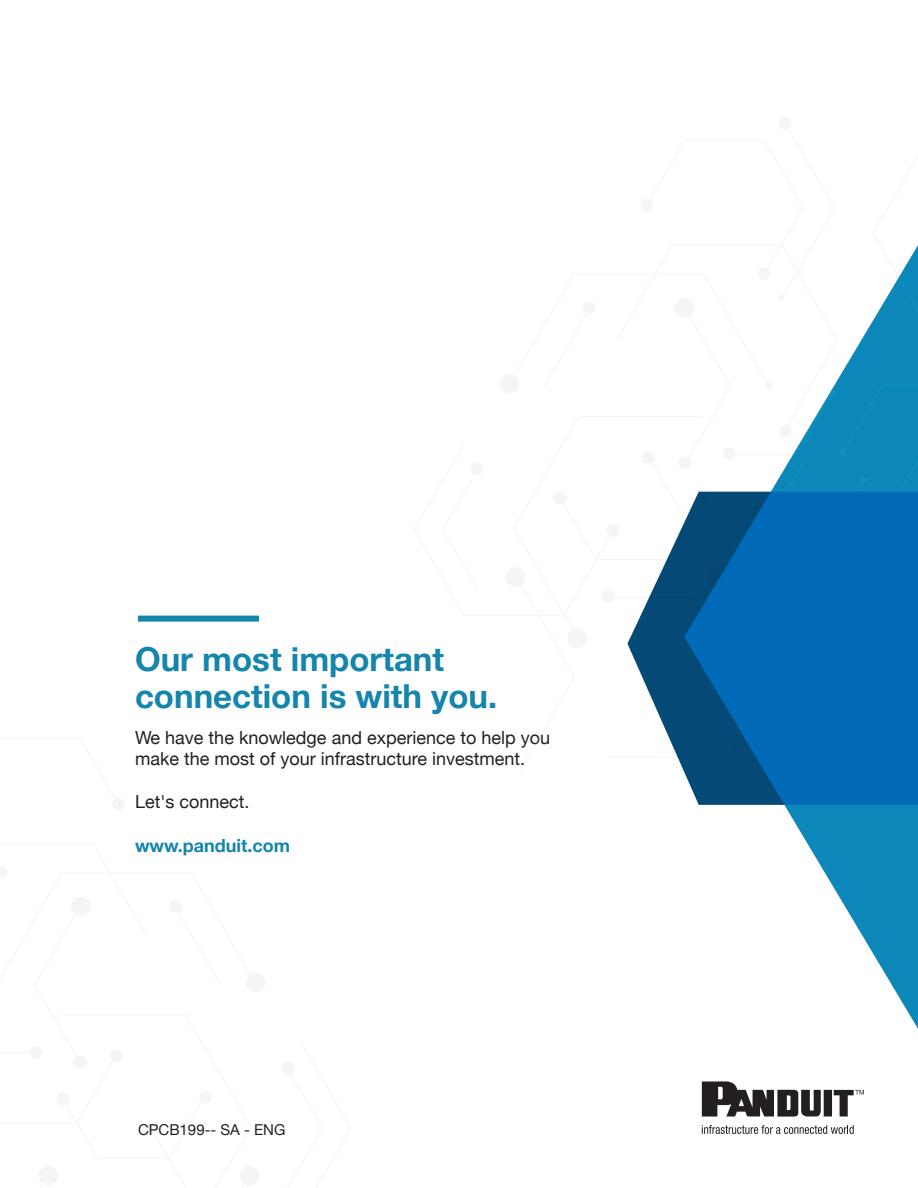
<style>
.page{position:relative;width:918px;height:1188px;background:#fff}
.page>*{position:absolute;margin:0;border:0;box-sizing:border-box;transform-origin:0 0}
.t1{font:700 33px/37.5px "Helvetica Neue";color:#1485ac}
.t2{font:18px/21.6px "Helvetica Neue";color:#231f20}
.t3{font:700 18px "Helvetica Neue";color:#1485ac}
.t4{font:15px "Helvetica Neue";color:#231f20}
</style>
<div class="page">
<div style="left:138px;top:616px;width:121px;height:6px;background:#1485ac"></div>
<div style="left:779px;top:117px;width:12px;height:12px;background:#f5f5f4;border-radius:50%"></div>
<svg style="left:414px;top:139px;width:350px;height:613px"></svg>
<svg style="left:0;top:738px;width:351px;height:450px"></svg>
<div style="left:112px;top:798px;width:13px;height:13px;background:#f5f5f4;border-radius:50%"></div>
<div style="left:39px;top:1166px;width:19px;height:19px;background:#f5f5f4;border-radius:50%"></div>
<div style="left:240px;top:1166px;width:19px;height:19px;background:#f5f5f4;border-radius:50%"></div>
<div style="left:71px;top:897px;width:20px;height:19px;background:#f5f5f4;border-radius:50%"></div>
<div style="left:246px;top:973px;width:20px;height:19px;background:#f5f5f4;border-radius:50%"></div>
<svg style="left:702px;top:1125px;width:152px;height:9px"></svg>
<svg style="left:702px;top:1081px;width:162px;height:36px"></svg>
<svg style="left:627px;top:492px;width:57px;height:280px"></svg>
<svg style="left:684px;top:240px;width:234px;height:789px"></svg>
<p class="t1" style="left:135px;top:641px;width:364px">Our most important connection is with you.</p>
<p class="t2" style="left:135px;top:727px;width:417px">We have the knowledge and experience to help you make the most of your infrastructure investment.</p>
<p class="t2" style="left:135px;top:792px;width:116px">Let's connect.</p>
<p class="t3" style="left:135px;top:831px;width:157px">www.panduit.com</p>
<p class="t4" style="left:138px;top:1118px;width:149px">CPCB199-- SA - ENG</p>
</div>
